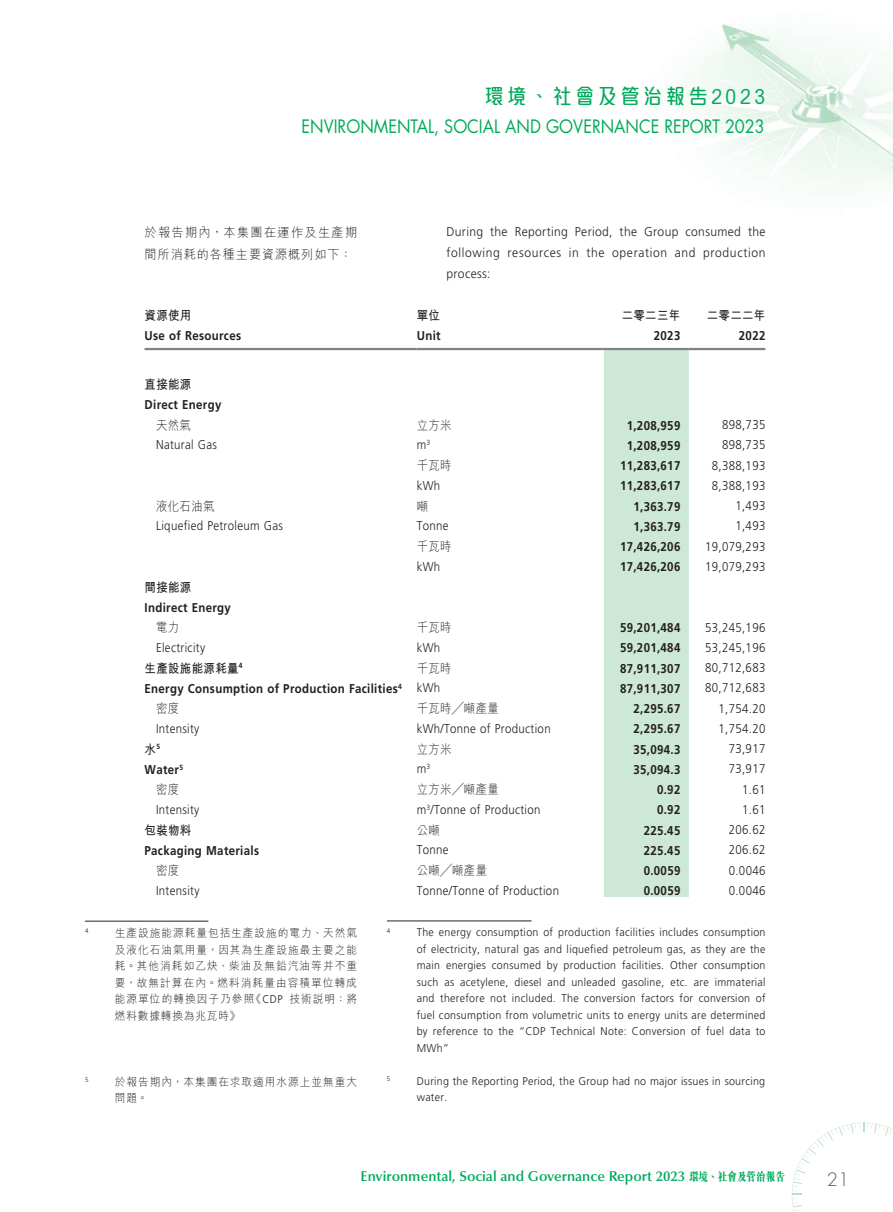
<style>
.page{position:relative;width:893px;height:1212px;background:#fff}
.page>*{position:absolute;margin:0;border:0;box-sizing:border-box;transform-origin:0 0}
.t1{font:500 21px "M Elle HK";letter-spacing:.2em;color:#00aa5c;scale:.9 1}
.t2{font:18px "Futura Std";color:#00aa5c;scale:.9 1}
.t3{font:300 18px "Futura Std";color:#57585a}
.t4{font:600 14.25px "Optima LT Std";color:#00aa5c}
.t5{font:300 12.75px "Frutiger LT Std";letter-spacing:.03em;color:#231f20;scale:.9 1}
.t6{font:700 12.75px "Frutiger LT Std";letter-spacing:.03em;color:#231f20;scale:.9 1}
.t7{font:300 12.75px/21px "Frutiger LT Std";letter-spacing:.03em;color:#231f20;text-align:justify;scale:.95 1}
.t8{font:300 12.75px "M Hei HK";letter-spacing:.03em;color:#231f20;scale:.9 1}
.t9{font:700 12.75px "M Hei HK";letter-spacing:.03em;color:#231f20;scale:.9 1}
.t10{font:300 12.75px/22.5px "M Hei HK";letter-spacing:.08em;color:#231f20;scale:.95 1}
.t11{font:300 11.25px/16.5px "Frutiger LT Std";letter-spacing:.025em;color:#231f20;text-align:justify;scale:.95 1}
.t12{font:300 11.25px/16.5px "M Hei HK";letter-spacing:.095em;color:#231f20;text-align:justify;scale:.95 1}
.t13{font:300 6.6px "Frutiger LT Std";color:#231f20;scale:.95 1}
.s1{font-weight:300}
.s2{font-family:"Frutiger LT Std"}
.s3{font-family:"M Sung HK";font-weight:800;font-size:12px}
</style>
<div class="page">
<img style="left:700px;top:24px;width:193px;height:161px">
<svg style="left:792px;top:1123px;width:101px;height:89px"></svg>
<div style="left:604px;top:350px;width:85px;height:547px;background:#cee8d7"></div>
<hr style="left:145px;top:348px;width:272px;height:2px;background:#808285">
<hr style="left:417px;top:348px;width:187px;height:2px;background:#808285">
<hr style="left:604px;top:348px;width:85px;height:2px;background:#808285">
<hr style="left:689px;top:348px;width:76px;height:2px;background:#808285">
<hr style="left:85px;top:921px;width:123px;height:1px;background:#231f20">
<hr style="left:387px;top:920px;width:144px;height:1px;background:#231f20">
<h1 class="t1" style="left:485px;top:81px;width:313px">環境、社會及管治報告2023</h1>
<h2 class="t2" style="left:301px;top:115px;width:516px">ENVIRONMENTAL, SOCIAL AND GOVERNANCE REPORT 2023</h2>
<p class="t10" style="left:145px;top:220px;width:225px">於報告期內，本集團在運作及生產期間所消耗的各種主要資源概列如下：</p>
<p class="t7" style="left:446px;top:221px;width:337px">During the Reporting Period, the Group consumed the following resources in the operation and production process:</p>
<p class="t9" style="left:145px;top:306px;width:54px">資源使用</p>
<p class="t9" style="left:417px;top:306px;width:27px">單位</p>
<p class="t9" style="left:622px;top:306px;width:67px">二零二三年</p>
<p class="t9" style="left:707px;top:306px;width:67px">二零二二年</p>
<p class="t6" style="left:145px;top:328px;width:109px">Use of Resources</p>
<p class="t6" style="left:417px;top:328px;width:28px">Unit</p>
<p class="t6" style="left:654px;top:328px;width:31px">2023</p>
<p class="t6" style="left:739px;top:328px;width:31px">2022</p>
<p class="t9" style="left:145px;top:375px;width:54px">直接能源</p>
<p class="t6" style="left:145px;top:397px;width:87px">Direct Energy</p>
<p class="t8" style="left:156px;top:416px;width:40px">天然氣</p>
<p class="t8" style="left:417px;top:416px;width:40px">立方米</p>
<p class="t6" style="left:627px;top:418px;width:61px">1,208,959</p>
<p class="t5" style="left:722px;top:417px;width:50px">898,735</p>
<p class="t5" style="left:156px;top:438px;width:69px">Natural Gas</p>
<p class="t5" style="left:417px;top:438px;width:17px">m<sup>3</sup></p>
<p class="t6" style="left:627px;top:438px;width:61px">1,208,959</p>
<p class="t5" style="left:722px;top:438px;width:50px">898,735</p>
<p class="t8" style="left:417px;top:456px;width:40px">千瓦時</p>
<p class="t6" style="left:620px;top:458px;width:69px">11,283,617</p>
<p class="t5" style="left:712px;top:458px;width:61px">8,388,193</p>
<p class="t5" style="left:417px;top:478px;width:28px">kWh</p>
<p class="t6" style="left:620px;top:478px;width:69px">11,283,617</p>
<p class="t5" style="left:712px;top:478px;width:61px">8,388,193</p>
<p class="t8" style="left:156px;top:497px;width:67px">液化石油氣</p>
<p class="t8" style="left:417px;top:497px;width:14px">噸</p>
<p class="t6" style="left:633px;top:499px;width:54px">1,363.79</p>
<p class="t5" style="left:735px;top:498px;width:35px">1,493</p>
<p class="t5" style="left:156px;top:519px;width:143px">Liquefied Petroleum Gas</p>
<p class="t5" style="left:417px;top:519px;width:37px">Tonne</p>
<p class="t6" style="left:633px;top:519px;width:54px">1,363.79</p>
<p class="t5" style="left:735px;top:519px;width:35px">1,493</p>
<p class="t8" style="left:417px;top:537px;width:40px">千瓦時</p>
<p class="t6" style="left:620px;top:539px;width:69px">17,426,206</p>
<p class="t5" style="left:705px;top:539px;width:69px">19,079,293</p>
<p class="t5" style="left:417px;top:559px;width:28px">kWh</p>
<p class="t6" style="left:620px;top:559px;width:69px">17,426,206</p>
<p class="t5" style="left:705px;top:559px;width:69px">19,079,293</p>
<p class="t9" style="left:145px;top:578px;width:54px">間接能源</p>
<p class="t6" style="left:145px;top:600px;width:98px">Indirect Energy</p>
<p class="t8" style="left:156px;top:618px;width:27px">電力</p>
<p class="t8" style="left:417px;top:618px;width:40px">千瓦時</p>
<p class="t6" style="left:620px;top:620px;width:69px">59,201,484</p>
<p class="t5" style="left:705px;top:620px;width:69px">53,245,196</p>
<p class="t5" style="left:156px;top:640px;width:56px">Electricity</p>
<p class="t5" style="left:417px;top:640px;width:28px">kWh</p>
<p class="t6" style="left:620px;top:640px;width:69px">59,201,484</p>
<p class="t5" style="left:705px;top:640px;width:69px">53,245,196</p>
<p class="t9" style="left:145px;top:659px;width:110px">生產設施能源耗量<sup>4</sup></p>
<p class="t8" style="left:417px;top:659px;width:40px">千瓦時</p>
<p class="t6" style="left:620px;top:661px;width:69px">87,911,307</p>
<p class="t5" style="left:705px;top:660px;width:69px">80,712,683</p>
<p class="t6" style="left:145px;top:681px;width:330px">Energy Consumption of Production Facilities<sup>4</sup> <span class="s1">kWh</span></p>
<p class="t6" style="left:620px;top:681px;width:69px">87,911,307</p>
<p class="t5" style="left:705px;top:681px;width:69px">80,712,683</p>
<p class="t8" style="left:156px;top:699px;width:27px">密度</p>
<p class="t8" style="left:417px;top:699px;width:93px">千瓦時╱噸產量</p>
<p class="t6" style="left:633px;top:701px;width:54px">2,295.67</p>
<p class="t5" style="left:718px;top:701px;width:54px">1,754.20</p>
<p class="t5" style="left:156px;top:721px;width:50px">Intensity</p>
<p class="t5" style="left:417px;top:721px;width:150px">kWh/Tonne of Production</p>
<p class="t6" style="left:633px;top:721px;width:54px">2,295.67</p>
<p class="t5" style="left:718px;top:721px;width:54px">1,754.20</p>
<p class="t9" style="left:145px;top:740px;width:19px">水<sup>5</sup></p>
<p class="t8" style="left:417px;top:740px;width:40px">立方米</p>
<p class="t6" style="left:633px;top:742px;width:54px">35,094.3</p>
<p class="t5" style="left:729px;top:741px;width:42px">73,917</p>
<p class="t6" style="left:145px;top:762px;width:44px">Water<sup>5</sup></p>
<p class="t5" style="left:417px;top:762px;width:17px">m<sup>3</sup></p>
<p class="t6" style="left:633px;top:762px;width:54px">35,094.3</p>
<p class="t5" style="left:729px;top:762px;width:42px">73,917</p>
<p class="t8" style="left:156px;top:780px;width:27px">密度</p>
<p class="t8" style="left:417px;top:780px;width:93px">立方米╱噸產量</p>
<p class="t6" style="left:657px;top:782px;width:27px">0.92</p>
<p class="t5" style="left:742px;top:782px;width:27px">1.61</p>
<p class="t5" style="left:156px;top:802px;width:50px">Intensity</p>
<p class="t5" style="left:417px;top:802px;width:139px">m<sup>3</sup>/Tonne of Production</p>
<p class="t6" style="left:657px;top:802px;width:27px">0.92</p>
<p class="t5" style="left:742px;top:802px;width:27px">1.61</p>
<p class="t9" style="left:145px;top:821px;width:54px">包裝物料</p>
<p class="t8" style="left:417px;top:821px;width:27px">公噸</p>
<p class="t6" style="left:644px;top:823px;width:42px">225.45</p>
<p class="t5" style="left:729px;top:822px;width:42px">206.62</p>
<p class="t6" style="left:145px;top:843px;width:129px">Packaging Materials</p>
<p class="t5" style="left:417px;top:843px;width:37px">Tonne</p>
<p class="t6" style="left:644px;top:843px;width:42px">225.45</p>
<p class="t5" style="left:729px;top:843px;width:42px">206.62</p>
<p class="t8" style="left:156px;top:861px;width:27px">密度</p>
<p class="t8" style="left:417px;top:861px;width:80px">公噸╱噸產量</p>
<p class="t6" style="left:644px;top:863px;width:42px">0.0059</p>
<p class="t5" style="left:729px;top:863px;width:42px">0.0046</p>
<p class="t5" style="left:156px;top:883px;width:50px">Intensity</p>
<p class="t5" style="left:417px;top:883px;width:160px">Tonne/Tonne of Production</p>
<p class="t6" style="left:644px;top:883px;width:42px">0.0059</p>
<p class="t5" style="left:729px;top:883px;width:42px">0.0046</p>
<p class="t13" style="left:85px;top:927px;width:5px">4</p>
<p class="t12" style="left:115px;top:924px;width:257px">生產設施能源耗量包括生產設施的電力、天然氣及液化石油氣用量，因其為生產設施最主要之能耗。其他消耗如乙炔、柴油及無鉛汽油等并不重要，故無計算在內。燃料消耗量由容積單位轉成能源單位的轉換因子乃參照《<span class="s2">CDP</span> 技術說明：將燃料數據轉換為兆瓦時》</p>
<p class="t13" style="left:85px;top:1076px;width:5px">5</p>
<p class="t12" style="left:115px;top:1073px;width:257px">於報告期內，本集團在求取適用水源上並無重大問題。</p>
<p class="t13" style="left:387px;top:927px;width:5px">4</p>
<p class="t11" style="left:417px;top:924px;width:369px">The energy consumption of production facilities includes consumption of electricity, natural gas and liquefied petroleum gas, as they are the main energies consumed by production facilities. Other consumption such as acetylene, diesel and unleaded gasoline, etc. are immaterial and therefore not included. The conversion factors for conversion of fuel consumption from volumetric units to energy units are determined by reference to the “CDP Technical Note: Conversion of fuel data to MWh”</p>
<p class="t13" style="left:387px;top:1075px;width:5px">5</p>
<p class="t11" style="left:417px;top:1073px;width:368px">During the Reporting Period, the Group had no major issues in sourcing water.</p>
<p class="t4" style="left:361px;top:1168px;width:426px">Environmental, Social and Governance Report 2023 <span class="s3">環境、社會及管治報告</span></p>
<h2 class="t3" style="left:827px;top:1168px;width:24px">21</h2>
</div>
